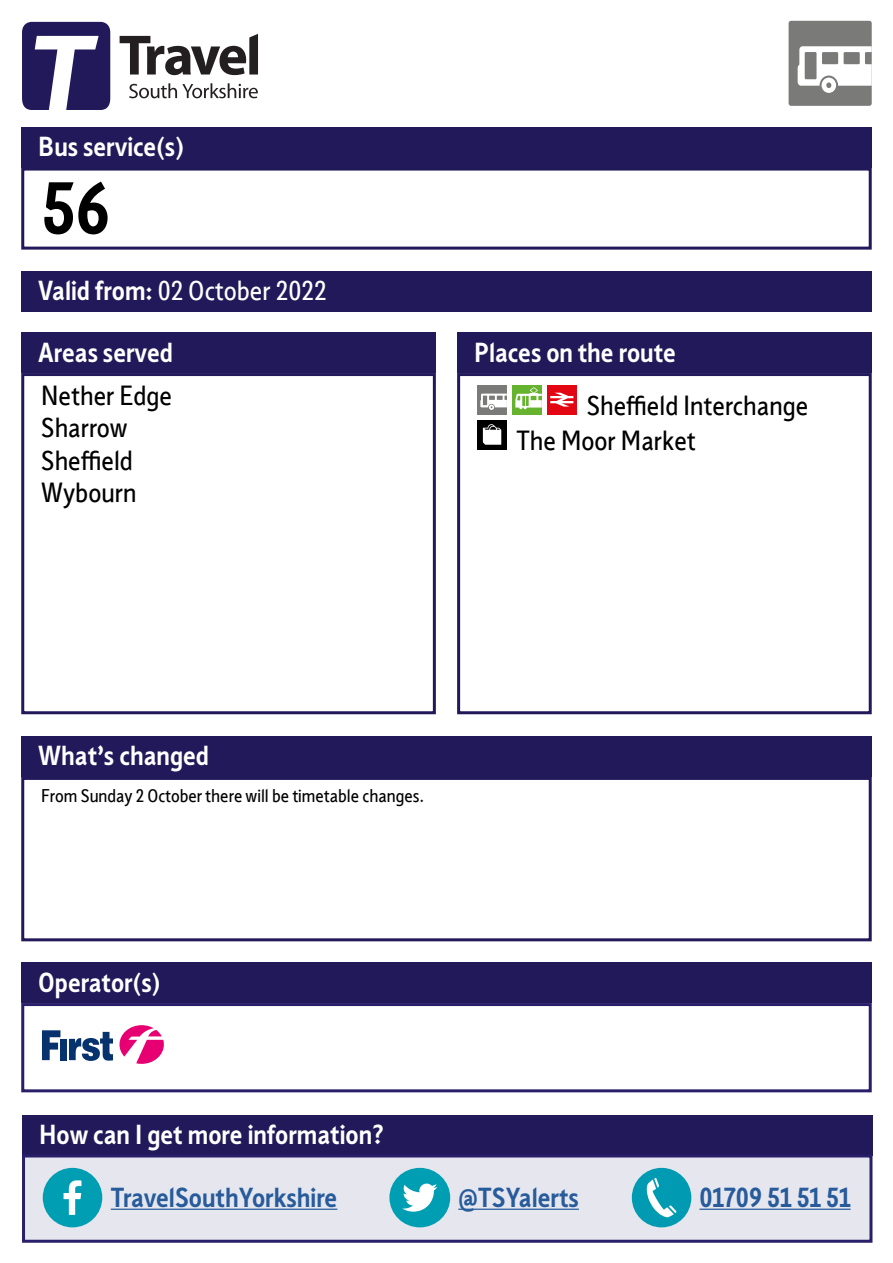
<style>
.page{position:relative;width:893px;height:1263px;background:#fff}
.page>*{position:absolute;margin:0;border:0;box-sizing:border-box;transform-origin:0 0}
.t1{font:700 72px "Sheffield Sans 2";color:#000}
.t2{font:700 27px "Sheffield Sans 2";color:#fff}
.t3{font:27px/32.4px "Sheffield Sans Karto";color:#000}
.t4{font:700 27px "Sheffield Sans 2";color:#275b9b}
.t5{font:27px "Sheffield Sans Karto";color:#fff}
.t6{font:18px "Sheffield Sans Karto";color:#000}
.s1{font-family:"Sheffield Sans 2";font-weight:700}
</style>
<div class="page">
<div style="left:21px;top:271px;width:851px;height:40px;background:#211959"></div>
<div style="left:21px;top:127px;width:851px;height:41px;background:#211959"></div>
<div style="left:21px;top:168px;width:851px;height:82px;border:3px solid #211959"></div>
<div style="left:21px;top:736px;width:851px;height:41px;background:#211959"></div>
<div style="left:21px;top:777px;width:851px;height:164px;border:3px solid #211959"></div>
<div style="left:21px;top:333px;width:415px;height:40px;background:#211959"></div>
<div style="left:21px;top:373px;width:415px;height:341px;border:3px solid #211959"></div>
<div style="left:457px;top:333px;width:415px;height:40px;background:#211959"></div>
<div style="left:477px;top:385px;width:30px;height:29px;background:#7a7b78"></div>
<svg style="left:480px;top:394px;width:27px;height:16px"></svg>
<div style="left:512px;top:385px;width:30px;height:29px;background:#65b32e"></div>
<svg style="left:515px;top:387px;width:27px;height:22px"></svg>
<div style="left:547px;top:385px;width:30px;height:29px;background:#e30613"></div>
<svg style="left:550px;top:393px;width:23px;height:14px"></svg>
<div style="left:477px;top:420px;width:30px;height:30px;background:#000"></div>
<svg style="left:483px;top:424px;width:18px;height:21px"></svg>
<div style="left:457px;top:373px;width:415px;height:341px;border:3px solid #211959"></div>
<div style="left:21px;top:962px;width:851px;height:41px;background:#211959"></div>
<div style="left:21px;top:1003px;width:851px;height:89px;border:3px solid #281e69"></div>
<svg style="left:119px;top:1025px;width:45px;height:39px"></svg>
<svg style="left:42px;top:1030px;width:18px;height:30px"></svg>
<div style="left:60px;top:1039px;width:7px;height:21px;background:#06326e"></div>
<svg style="left:69px;top:1032px;width:44px;height:29px"></svg>
<div style="left:789px;top:21px;width:83px;height:85px;background:#7a7b78;border-radius:3px"></div>
<svg style="left:798px;top:46px;width:74px;height:47px"></svg>
<svg style="left:129px;top:83px;width:129px;height:15px"></svg>
<svg style="left:120px;top:34px;width:138px;height:41px"></svg>
<svg style="left:22px;top:22px;width:88px;height:88px"></svg>
<div style="left:22px;top:1115px;width:850px;height:40px;background:#211959"></div>
<div style="left:22px;top:1154px;width:850px;height:89px;background:#e6e7ee;border:3px solid #281e69"></div>
<hr style="left:111px;top:1208px;width:226px;height:2px;background:#275b9b">
<hr style="left:458px;top:1208px;width:121px;height:2px;background:#275b9b">
<hr style="left:699px;top:1208px;width:151px;height:2px;background:#275b9b">
<div style="left:43px;top:1168px;width:59px;height:59px;background:#009eb3;border-radius:50%"></div>
<svg style="left:64px;top:1180px;width:17px;height:35px"></svg>
<div style="left:389px;top:1168px;width:61px;height:59px;background:#009eb3;border-radius:50%"></div>
<svg style="left:402px;top:1183px;width:35px;height:28px"></svg>
<div style="left:632px;top:1168px;width:59px;height:59px;background:#009ab3;border-radius:50%"></div>
<svg style="left:646px;top:1178px;width:31px;height:39px"></svg>
<p class="t2" style="left:38px;top:128px;width:147px">Bus service(s)</p>
<h1 class="t1" style="left:41px;top:160px;width:70px">56</h1>
<p class="t5" style="left:38px;top:275px;width:290px"><span class="s1">Valid from:</span> 02 October 2022</p>
<p class="t2" style="left:38px;top:334px;width:136px">Areas served</p>
<p class="t3" style="left:41px;top:380px;width:132px">Nether Edge<br>Sharrow<br>Sheffield<br>Wybourn</p>
<p class="t2" style="left:474px;top:334px;width:203px">Places on the route</p>
<p class="t3" style="left:516px;top:388px;width:293px;line-height:35.1px;text-indent:70px">Sheffield Interchange<br>The Moor Market</p>
<p class="t2" style="left:38px;top:738px;width:172px">What’s changed</p>
<p class="t6" style="left:41px;top:785px;width:384px">From Sunday 2 October there will be timetable changes.</p>
<p class="t2" style="left:38px;top:964px;width:124px">Operator(s)</p>
<p class="t2" style="left:39px;top:1116px;width:347px">How can I get more information?</p>
<p class="t4" style="left:111px;top:1179px;width:228px">TravelSouthYorkshire</p>
<p class="t4" style="left:458px;top:1179px;width:122px">@TSYalerts</p>
<p class="t4" style="left:699px;top:1179px;width:153px">01709 51 51 51</p>
</div>
